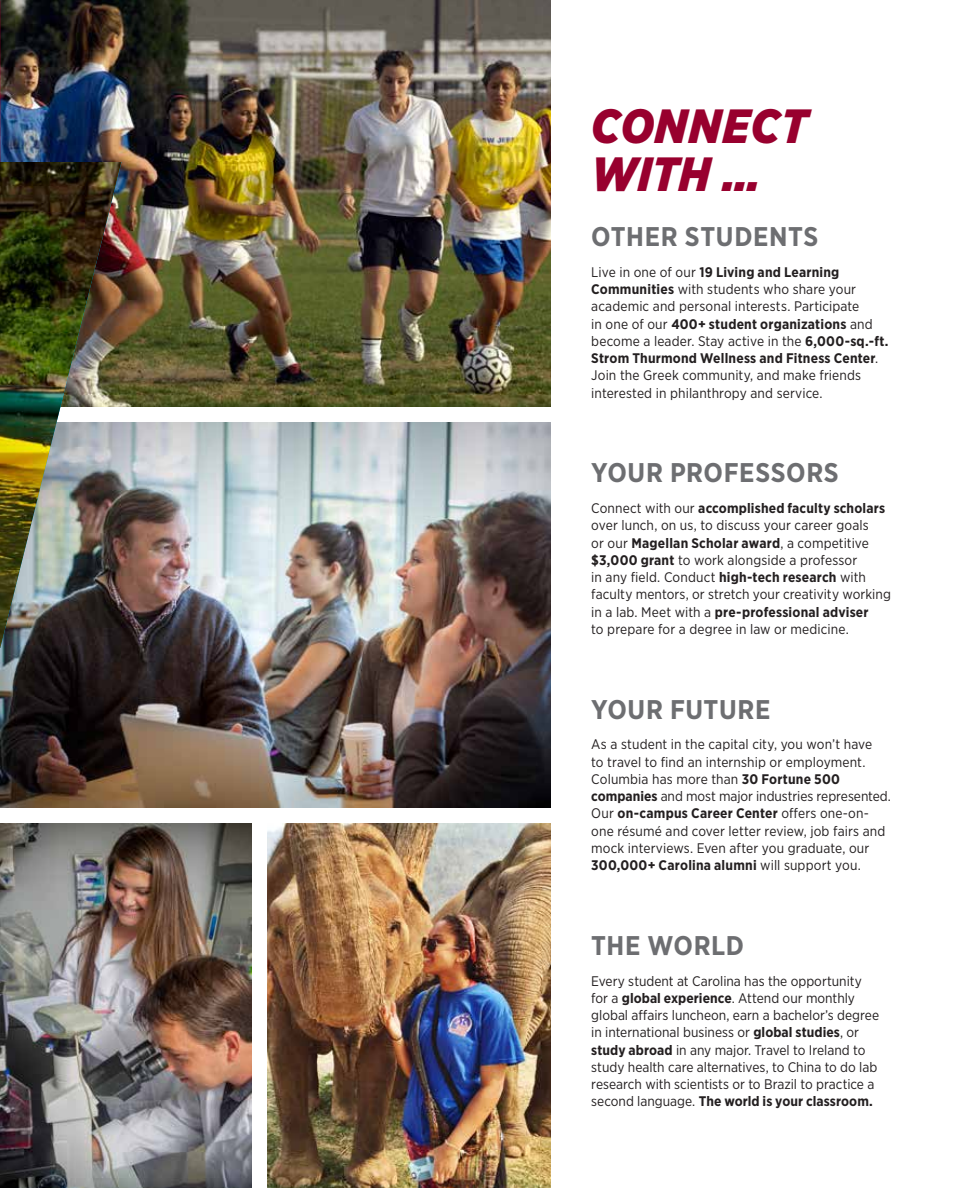
<style>
.page{position:relative;width:972px;height:1188px;background:#fff}
.page>*{position:absolute;margin:0;border:0;box-sizing:border-box;transform-origin:0 0}
.t1{font:italic 900 48px/48px "Gotham Narrow";letter-spacing:.015em;color:#98002e}
.t2{font:700 27px "Gotham Narrow";letter-spacing:.02em;color:#6d6e71}
.t3{font:13.8px/17.2px "Gotham Narrow";letter-spacing:.005em;color:#231f20}
.s1{font-weight:700}
</style>
<div class="page">
<img style="left:0;top:0;width:551px;height:406px">
<img style="left:0;top:423px;width:551px;height:384px">
<img style="left:0;top:824px;width:251px;height:364px">
<img style="left:267px;top:824px;width:284px;height:364px">
<img style="left:0;top:162px;width:122px;height:486px">
<h1 class="t1" style="left:591px;top:102px;width:218px">CONNECT<br>WITH …</h1>
<h2 class="t2" style="left:591px;top:219px;width:229px">OTHER STUDENTS</h2>
<p class="t3" style="left:591px;top:263px;width:299px">Live in one of our <span class="s1">19 Living and Learning Communities</span> with students who share your academic and personal interests. Participate<br>in one of our <span class="s1">400+ student organizations</span> and become a leader. Stay active in the <span class="s1">6,000-sq.-ft.<br>Strom Thurmond Wellness and Fitness Center</span>.<br>Join the Greek community, and make friends interested in philanthropy and service.</p>
<h2 class="t2" style="left:591px;top:455px;width:249px">YOUR PROFESSORS</h2>
<p class="t3" style="left:591px;top:499px;width:301px">Connect with our <span class="s1">accomplished faculty scholars </span>over lunch, on us, to discuss your career goals<br>or our <span class="s1">Magellan Scholar award</span>, a competitive <span class="s1">$3,000 grant</span> to work alongside a professor<br>in any field. Conduct <span class="s1">high-tech research</span> with faculty mentors, or stretch your creativity working in a lab. Meet with a <span class="s1">pre-professional adviser<br></span>to prepare for a degree in law or medicine.</p>
<h2 class="t2" style="left:591px;top:692px;width:181px">YOUR FUTURE</h2>
<p class="t3" style="left:591px;top:736px;width:301px">As a student in the capital city, you won’t have<br>to travel to find an internship or employment.<br>Columbia has more than <span class="s1">30 Fortune 500 companies</span> and most major industries represented.<br>Our <span class="s1">on-campus Career Center</span> offers one-on&shy;one résumé and cover letter review, job fairs and mock interviews. Even after you graduate, our <span class="s1">300,000+ Carolina alumni</span> will support you.</p>
<h2 class="t2" style="left:591px;top:928px;width:154px">THE WORLD</h2>
<p class="t3" style="left:591px;top:972px;width:289px">Every student at Carolina has the opportunity for a <span class="s1">global experience</span>. Attend our monthly global affairs luncheon, earn a bachelor’s degree in international business or <span class="s1">global studies</span>, or <span class="s1">study abroad</span> in any major. Travel to Ireland to study health care alternatives, to China to do lab research with scientists or to Brazil to practice a second language. <span class="s1">The world is your classroom.</span></p>
</div>
